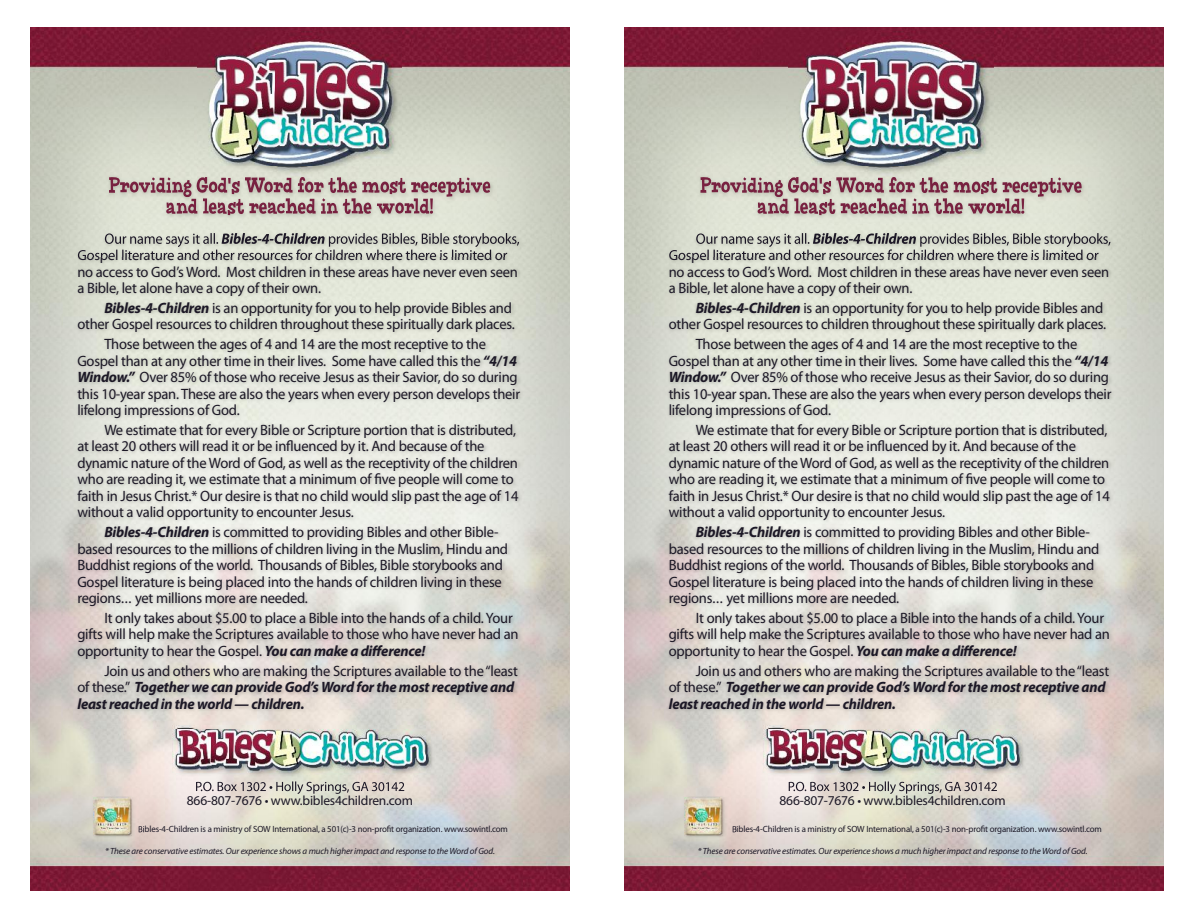
<style>
.page{position:relative;width:1188px;height:918px;background:#fff}
.page>*{position:absolute;margin:0;border:0;box-sizing:border-box;transform-origin:0 0}
.t1{font:15px/16.5px "Myriad Pro";letter-spacing:-.015em;color:#1c1826}
.t2{font:italic 700 15px/16.5px "Myriad Pro";letter-spacing:-.015em;color:#1c1826}
.t3{font:13.5px "Myriad Pro";letter-spacing:-.015em;color:#1c1826}
.t4{font:9px "Myriad Pro";letter-spacing:-.015em;color:#1c1826}
.t5{font:italic 9px "Myriad Pro";letter-spacing:-.015em;color:#1c1826}
.s1{font-weight:700;font-style:italic}
.s2{font-weight:400;font-style:normal}
</style>
<div class="page">
<img style="left:624px;top:223px;width:540px;height:668px">
<img style="left:654px;top:225px;width:477px;height:504px">
<img style="left:664px;top:710px;width:459px;height:85px">
<img style="left:789px;top:781px;width:115px;height:13px">
<img style="left:764px;top:726px;width:258px;height:47px">
<img style="left:673px;top:789px;width:63px;height:58px">
<svg style="left:733px;top:826px;width:3px;height:6px"></svg>
<img style="left:685px;top:797px;width:38px;height:38px">
<img style="left:662px;top:223px;width:462px;height:34px">
<img style="left:696px;top:233px;width:90px;height:14px">
<img style="left:813px;top:233px;width:95px;height:11px">
<img style="left:920px;top:233px;width:86px;height:14px">
<img style="left:669px;top:250px;width:89px;height:7px">
<img style="left:624px;top:27px;width:540px;height:196px">
<img style="left:700px;top:177px;width:156px;height:20px">
<img style="left:757px;top:198px;width:140px;height:17px">
<img style="left:789px;top:31px;width:204px;height:147px">
<img style="left:791px;top:177px;width:65px;height:1px">
<img style="left:30px;top:223px;width:540px;height:668px">
<img style="left:63px;top:225px;width:477px;height:504px">
<img style="left:73px;top:710px;width:459px;height:85px">
<img style="left:196px;top:781px;width:115px;height:13px">
<img style="left:172px;top:726px;width:259px;height:47px">
<img style="left:82px;top:789px;width:63px;height:58px">
<svg style="left:139px;top:826px;width:6px;height:6px"></svg>
<img style="left:94px;top:797px;width:37px;height:38px">
<img style="left:70px;top:223px;width:462px;height:34px">
<img style="left:105px;top:233px;width:90px;height:14px">
<img style="left:222px;top:233px;width:95px;height:11px">
<img style="left:329px;top:233px;width:86px;height:14px">
<img style="left:78px;top:250px;width:89px;height:7px">
<img style="left:30px;top:27px;width:540px;height:196px">
<img style="left:109px;top:177px;width:156px;height:20px">
<img style="left:166px;top:198px;width:139px;height:17px">
<img style="left:197px;top:31px;width:205px;height:147px">
<img style="left:200px;top:177px;width:65px;height:1px">
<p class="t1" style="left:77px;top:248px;width:442px">Gospel literature and other resources for children where there is limited or no access to God’s Word. Most children in these areas have never even seen a Bible, let alone have a copy of their own.</p>
<p class="t1" style="left:77px;top:301px;width:439px;text-align:right"><span class="s1">Bibles-4-Children</span> is an opportunity for you to help provide Bibles and other Gospel resources to children throughout these spiritually dark places.</p>
<p class="t1" style="left:77px;top:337px;width:444px;text-indent:27px">Those between the ages of 4 and 14 are the most receptive to the Gospel than at any other time in their lives. Some have called this the <span class="s1">“4/14<br>Window.”</span> Over 85% of those who receive Jesus as their Savior, do so during this 10-year span. These are also the years when every person develops their lifelong impressions of God.</p>
<p class="t1" style="left:77px;top:423px;width:443px;text-indent:27px">We estimate that for every Bible or Scripture portion that is distributed, at least 20 others will read it or be influenced by it. And because of the dynamic nature of the Word of God, as well as the receptivity of the children who are reading it, we estimate that a minimum of five people will come to faith in Jesus Christ.* Our desire is that no child would slip past the age of 14 without a valid opportunity to encounter Jesus.</p>
<p class="t1" style="left:77px;top:525px;width:432px;text-indent:27px"><span class="s1">Bibles-4-Children</span> is committed to providing Bibles and other Bible&shy;based resources to the millions of children living in the Muslim, Hindu and Buddhist regions of the world. Thousands of Bibles, Bible storybooks and Gospel literature is being placed into the hands of children living in these regions... yet millions more are needed.</p>
<p class="t1" style="left:77px;top:611px;width:443px;text-indent:27px">It only takes about $5.00 to place a Bible into the hands of a child. Your gifts will help make the Scriptures available to those who have never had an opportunity to hear the Gospel. <span class="s1">You can make a difference!</span></p>
<p class="t2" style="left:77px;top:664px;width:442px;text-indent:27px"><span class="s2">Join us and others who are making the Scriptures available to the“least of these.”</span> Together we can provide God’s Word for the most receptive and least reached in the world — children.</p>
<p class="t3" style="left:187px;top:796px;width:228px">866-807-7676 • www.bibles4children.com</p>
<p class="t4" style="left:138px;top:826px;width:371px">Bibles-4-Children is a ministry of SOW International, a 501(c)-3 non-profit organization. www.sowintl.com</p>
<p class="t5" style="left:105px;top:847px;width:391px">* These are conservative estimates. Our experience shows a much higher impact and response to the Word of God.</p>
<p class="t1" style="left:669px;top:248px;width:442px">Gospel literature and other resources for children where there is limited or no access to God’s Word. Most children in these areas have never even seen a Bible, let alone have a copy of their own.</p>
<p class="t1" style="left:669px;top:301px;width:439px;text-align:right"><span class="s1">Bibles-4-Children</span> is an opportunity for you to help provide Bibles and other Gospel resources to children throughout these spiritually dark places.</p>
<p class="t1" style="left:669px;top:337px;width:444px;text-indent:27px">Those between the ages of 4 and 14 are the most receptive to the Gospel than at any other time in their lives. Some have called this the <span class="s1">“4/14<br>Window.”</span> Over 85% of those who receive Jesus as their Savior, do so during this 10-year span. These are also the years when every person develops their lifelong impressions of God.</p>
<p class="t1" style="left:669px;top:423px;width:443px;text-indent:27px">We estimate that for every Bible or Scripture portion that is distributed, at least 20 others will read it or be influenced by it. And because of the dynamic nature of the Word of God, as well as the receptivity of the children who are reading it, we estimate that a minimum of five people will come to faith in Jesus Christ.* Our desire is that no child would slip past the age of 14 without a valid opportunity to encounter Jesus.</p>
<p class="t1" style="left:669px;top:525px;width:432px;text-indent:27px"><span class="s1">Bibles-4-Children</span> is committed to providing Bibles and other Bible&shy;based resources to the millions of children living in the Muslim, Hindu and Buddhist regions of the world. Thousands of Bibles, Bible storybooks and Gospel literature is being placed into the hands of children living in these regions... yet millions more are needed.</p>
<p class="t1" style="left:669px;top:611px;width:443px;text-indent:27px">It only takes about $5.00 to place a Bible into the hands of a child. Your gifts will help make the Scriptures available to those who have never had an opportunity to hear the Gospel. <span class="s1">You can make a difference!</span></p>
<p class="t2" style="left:669px;top:664px;width:442px;text-indent:27px"><span class="s2">Join us and others who are making the Scriptures available to the“least of these.”</span> Together we can provide God’s Word for the most receptive and least reached in the world — children.</p>
<p class="t3" style="left:780px;top:796px;width:228px">866-807-7676 • www.bibles4children.com</p>
<p class="t4" style="left:732px;top:826px;width:371px">Bibles-4-Children is a ministry of SOW International, a 501(c)-3 non-profit organization. www.sowintl.com</p>
<p class="t5" style="left:698px;top:847px;width:391px">* These are conservative estimates. Our experience shows a much higher impact and response to the Word of God.</p>
</div>
